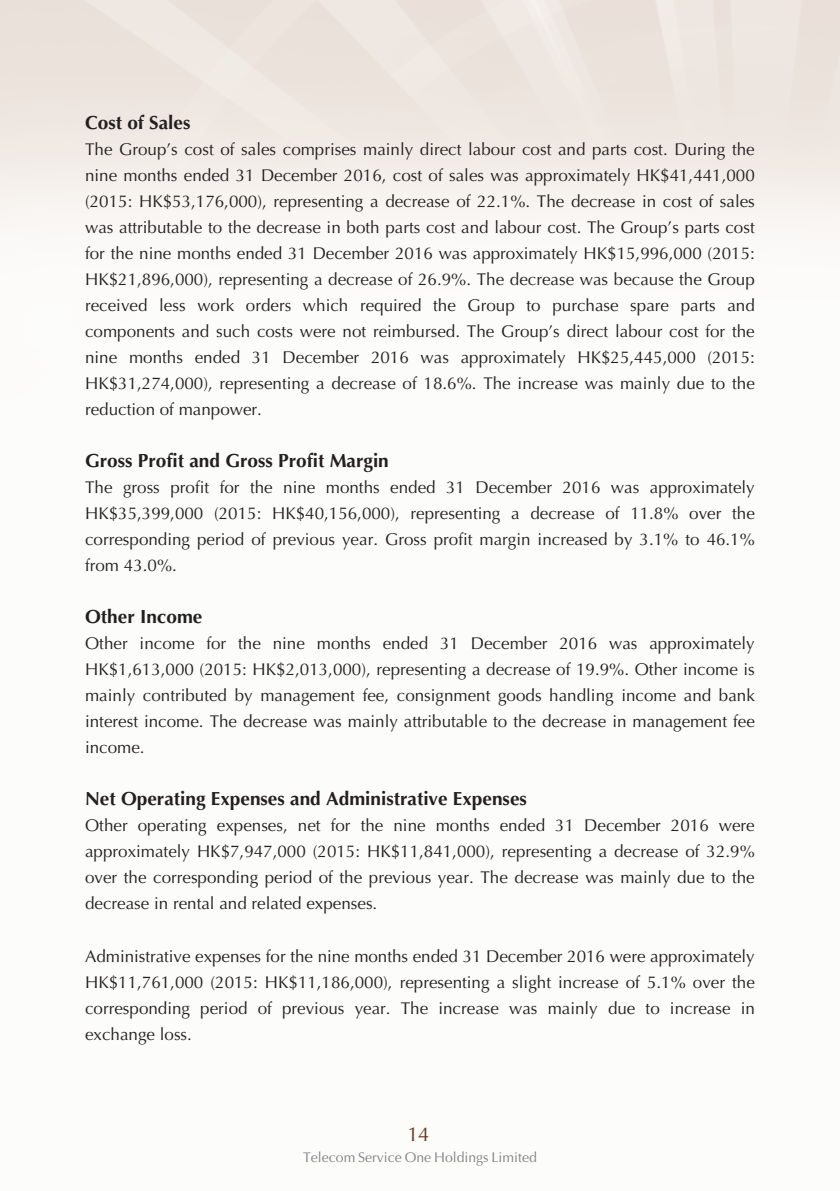
<style>
.page{position:relative;width:840px;height:1191px;background:#fff}
.page>*{position:absolute;margin:0;border:0;box-sizing:border-box;transform-origin:0 0}
.t1{font:20px "Optima LT Std";color:#6b3712}
.t2{font:700 19px "Optima LT Std";color:#231f20}
.t3{font:17px/26px "Optima LT Std";color:#231f20;text-align:justify}
.t4{font:14px "Optima LT Std";color:#808285}
</style>
<div class="page">
<p class="t2" style="left:85px;top:112px;width:107px">Cost of Sales</p>
<p class="t3" style="left:85px;top:137px;width:671px">The Group’s cost of sales comprises mainly direct labour cost and parts cost. During the nine months ended 31 December 2016, cost of sales was approximately HK$41,441,000 (2015: HK$53,176,000), representing a decrease of 22.1%. The decrease in cost of sales was attributable to the decrease in both parts cost and labour cost. The Group’s parts cost for the nine months ended 31 December 2016 was approximately HK$15,996,000 (2015:<br>HK$21,896,000), representing a decrease of 26.9%. The decrease was because the Group received less work orders which required the Group to purchase spare parts and components and such costs were not reimbursed. The Group’s direct labour cost for the nine months ended 31 December 2016 was approximately HK$25,445,000 (2015:<br>HK$31,274,000), representing a decrease of 18.6%. The increase was mainly due to the reduction of manpower.</p>
<p class="t2" style="left:85px;top:450px;width:305px">Gross Profit and Gross Profit Margin</p>
<p class="t3" style="left:85px;top:475px;width:671px">The gross profit for the nine months ended 31 December 2016 was approximately HK$35,399,000 (2015: HK$40,156,000), representing a decrease of 11.8% over the corresponding period of previous year. Gross profit margin increased by 3.1% to 46.1% from 43.0%.</p>
<p class="t2" style="left:85px;top:606px;width:119px">Other Income</p>
<p class="t3" style="left:85px;top:631px;width:671px">Other income for the nine months ended 31 December 2016 was approximately HK$1,613,000 (2015: HK$2,013,000), representing a decrease of 19.9%. Other income is mainly contributed by management fee, consignment goods handling income and bank interest income. The decrease was mainly attributable to the decrease in management fee income.</p>
<p class="t2" style="left:85px;top:788px;width:443px">Net Operating Expenses and Administrative Expenses</p>
<p class="t3" style="left:85px;top:813px;width:670px">Other operating expenses, net for the nine months ended 31 December 2016 were approximately HK$7,947,000 (2015: HK$11,841,000), representing a decrease of 32.9% over the corresponding period of the previous year. The decrease was mainly due to the decrease in rental and related expenses.</p>
<p class="t3" style="left:85px;top:943px;width:671px">Administrative expenses for the nine months ended 31 December 2016 were approximately HK$11,761,000 (2015: HK$11,186,000), representing a slight increase of 5.1% over the corresponding period of previous year. The increase was mainly due to increase in exchange loss.</p>
<p class="t1" style="left:407px;top:1122px;width:23px">14</p>
<p class="t4" style="left:303px;top:1148px;width:235px">Telecom Service One Holdings Limited</p>
</div>
